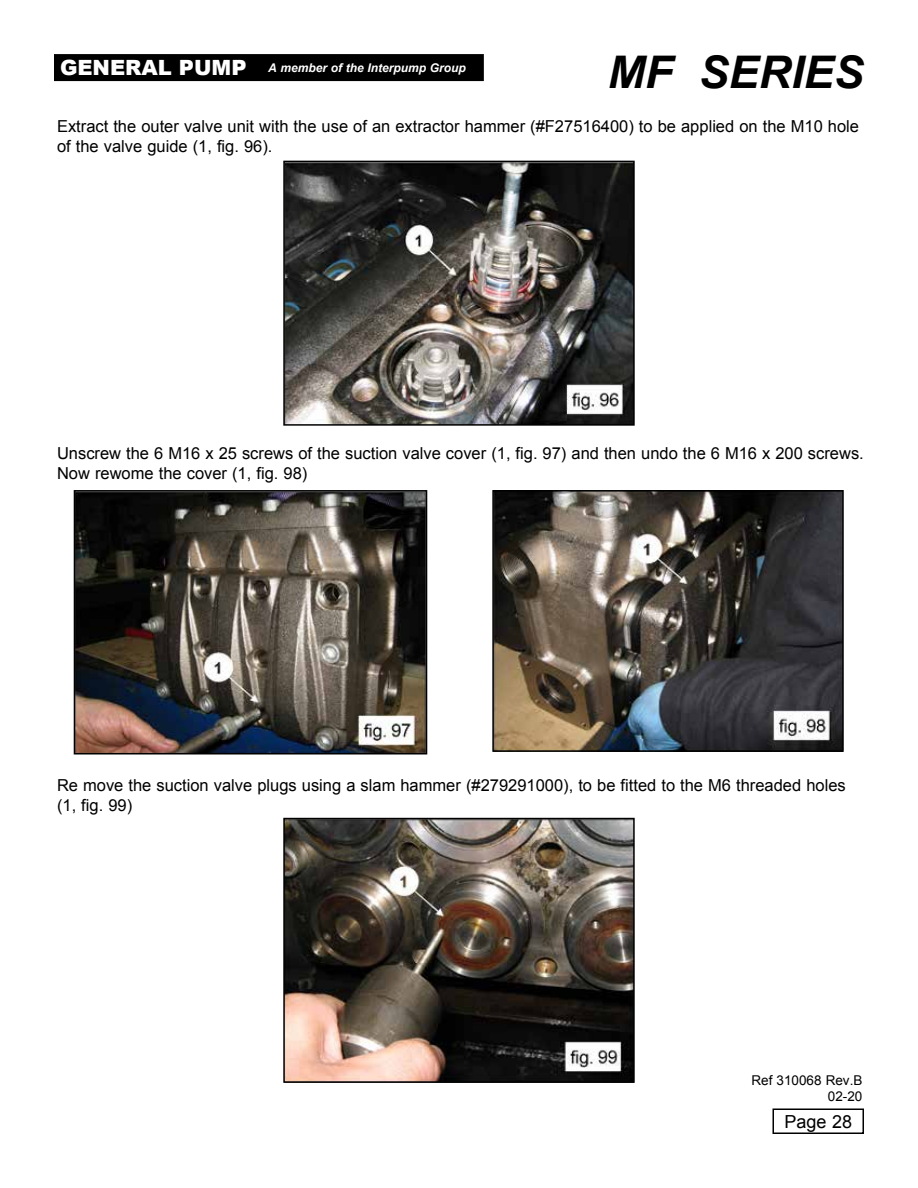
<style>
.page{position:relative;width:918px;height:1188px;background:#fff}
.page>*{position:absolute;margin:0;border:0;box-sizing:border-box;transform-origin:0 0}
.t1{font:italic 700 45px "Arial";color:#000}
.t2{font:900 21px "Arial";color:#fff}
.t3{font:18px "Arial";color:#000}
.t4{font:16.5px/19.8px "Arial";color:#000}
.t5{font:13.5px/16.2px "Arial";color:#000;text-align:right}
.t6{font:italic 700 12px "Arial";color:#fff}
</style>
<div class="page">
<div style="left:54px;top:54px;width:430px;height:27px;background:#000"></div>
<img style="left:286px;top:164px;width:346px;height:259px">
<div style="left:283px;top:161px;width:352px;height:265px;border:2px solid #000"></div>
<div style="left:772px;top:1108px;width:92px;height:26px;border:2px solid #000"></div>
<img style="left:77px;top:493px;width:347px;height:259px">
<div style="left:74px;top:490px;width:353px;height:265px;border:2px solid #000"></div>
<img style="left:495px;top:493px;width:346px;height:256px">
<div style="left:492px;top:490px;width:352px;height:262px;border:2px solid #000"></div>
<img style="left:286px;top:821px;width:346px;height:259px">
<div style="left:283px;top:818px;width:352px;height:265px;border:2px solid #000"></div>
<p class="t2" style="left:60px;top:53px;width:188px">GENERAL PUMP</p>
<h1 class="t1" style="left:608px;top:43px;width:258px">MF SERIES</h1>
<p class="t6" style="left:268px;top:60px;width:199px">A member of the Interpump Group</p>
<p class="t4" style="left:57px;top:116px;width:804px">Extract the outer valve unit with the use of an extractor hammer (#F27516400) to be applied on the M10 hole of the valve guide (1, fig. 96).</p>
<p class="t4" style="left:57px;top:443px;width:808px">Unscrew the 6 M16 x 25 screws of the suction valve cover (1, fig. 97) and then undo the 6 M16 x 200 screws.<br>Now rewome the cover (1, fig. 98)</p>
<p class="t4" style="left:57px;top:776px;width:790px">Re move the suction valve plugs using a slam hammer (#279291000), to be fitted to the M6 threaded holes (1, fig. 99)</p>
<p class="t5" style="left:751px;top:1072px;width:113px">Ref 310068 Rev.B<br>02-20</p>
<p class="t3" style="left:784px;top:1110px;width:69px">Page 28</p>
</div>
